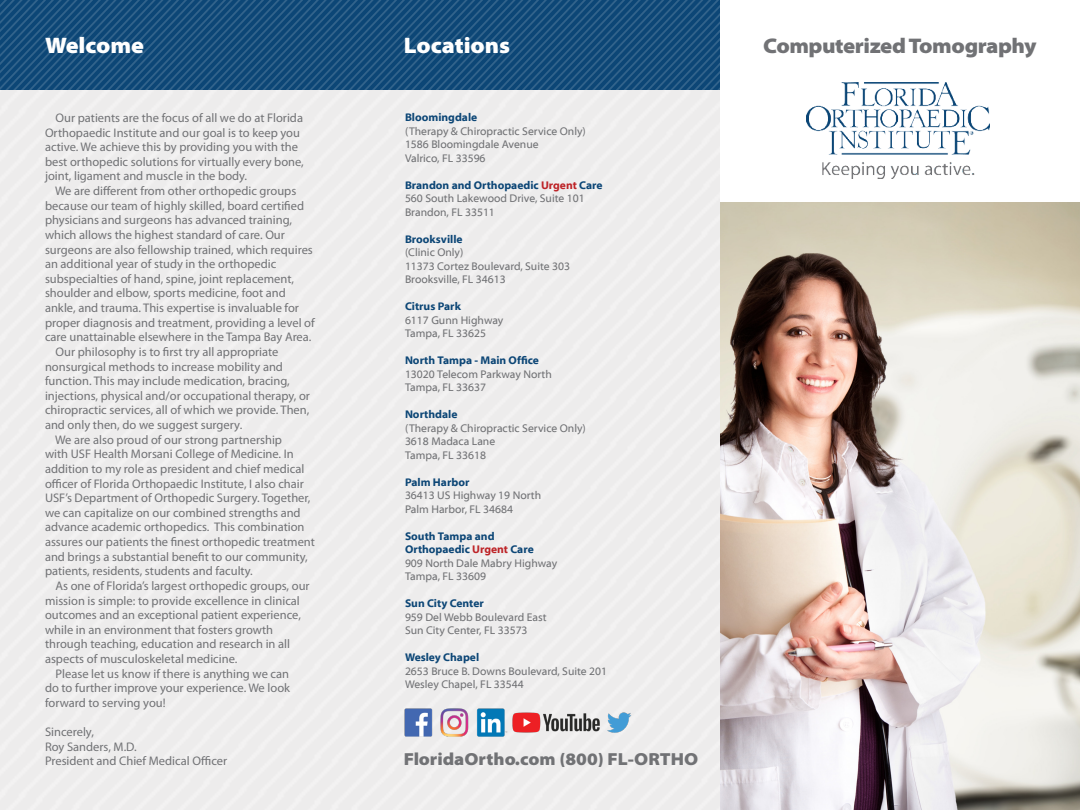
<style>
.page{position:relative;width:1080px;height:810px;background:#fff}
.page>*{position:absolute;margin:0;border:0;box-sizing:border-box;transform-origin:0 0}
.t1{font:900 semi-expanded 22.5px "Myriad Pro";color:#fff}
.t2{font:900 semi-expanded 21.25px "Myriad Pro";letter-spacing:-.02em;color:#717275}
.Paragraph_Style1{font:900 semi-expanded 17.5px "Myriad Pro";color:#717275}
.t3{font:15px "Trajan Pro";letter-spacing:-.005em;color:#fff}
.t4{font:12.5px/14.6px "Myriad Pro";color:#717275}
.t5{font:11.25px "Myriad Web Pro";color:#717275}
.t6{font:700 11.25px "Myriad Web Pro";color:#0c4676}
.s1{color:#bd2327}
</style>
<div class="page">
<img style="left:720px;top:203px;width:360px;height:607px">
<svg style="left:695px;top:0;width:25px;height:90px;background:#184f7c"></svg>
<svg style="left:650px;top:0;width:45px;height:90px;background:#184f7c"></svg>
<svg style="left:602px;top:0;width:48px;height:90px;background:#184f7c"></svg>
<svg style="left:572px;top:0;width:21px;height:90px;background:#184f7c"></svg>
<svg style="left:533px;top:0;width:39px;height:90px;background:#184f7c"></svg>
<svg style="left:452px;top:0;width:52px;height:90px;background:#174f7c"></svg>
<svg style="left:0;top:0;width:452px;height:90px;background:#184f7c"></svg>
<img style="left:391px;top:687px;width:253px;height:71px">
<img style="left:806px;top:82px;width:183px;height:73px">
<img style="left:822px;top:162px;width:153px;height:17px">
<p class="t3" style="left:45px;top:42px;width:79px">Welcome</p>
<p class="t1" style="left:404px;top:33px;width:108px">Locations</p>
<p class="t1" style="left:45px;top:33px;width:101px">Welcome</p>
<p class="t4" style="left:45px;top:111px;width:260px;text-indent:11px">Our patients are the focus of all we do at Florida Orthopaedic Institute and our goal is to keep you active. We achieve this by providing you with the best orthopedic solutions for virtually every bone, joint, ligament and muscle in the body.</p>
<p class="t4" style="left:45px;top:184px;width:271px;text-indent:10px">We are different from other orthopedic groups because our team of highly skilled, board certified physicians and surgeons has advanced training, which allows the highest standard of care. Our surgeons are also fellowship trained, which requires an additional year of study in the orthopedic subspecialties of hand, spine, joint replacement, shoulder and elbow, sports medicine, foot and ankle, and trauma. This expertise is invaluable for proper diagnosis and treatment, providing a level of care unattainable elsewhere in the Tampa Bay Area.</p>
<p class="t4" style="left:45px;top:345px;width:266px;text-indent:11px">Our philosophy is to first try all appropriate nonsurgical methods to increase mobility and function. This may include medication, bracing, injections, physical and/or occupational therapy, or chiropractic services, all of which we provide. Then, and only then, do we suggest surgery.</p>
<p class="t4" style="left:45px;top:432px;width:271px;text-indent:10px">We are also proud of our strong partnership<br>with USF Health Morsani College of Medicine. In addition to my role as president and chief medical officer of Florida Orthopaedic Institute, I also chair USF’s Department of Orthopedic Surgery. Together, we can capitalize on our combined strengths and advance academic orthopedics. This combination assures our patients the finest orthopedic treatment and brings a substantial benefit to our community, patients, residents, students and faculty.</p>
<p class="t4" style="left:45px;top:579px;width:266px;text-indent:11px">As one of Florida’s largest orthopedic groups, our mission is simple: to provide excellence in clinical outcomes and an exceptional patient experience, while in an environment that fosters growth through teaching, education and research in all aspects of musculoskeletal medicine.</p>
<p class="t4" style="left:45px;top:666px;width:247px;text-align:justify;text-indent:11px">Please let us know if there is anything we can do to further improve your experience. We look forward to serving you!</p>
<p class="t4" style="left:45px;top:725px;width:50px">Sincerely,</p>
<p class="t4" style="left:45px;top:739px;width:93px">Roy Sanders, M.D.</p>
<p class="t4" style="left:45px;top:754px;width:184px">President and Chief Medical Officer</p>
<p class="t6" style="left:405px;top:111px;width:74px">Bloomingdale</p>
<p class="t5" style="left:405px;top:125px;width:182px">(Therapy &amp; Chiropractic Service Only)</p>
<p class="t5" style="left:405px;top:138px;width:135px">1586 Bloomingdale Avenue</p>
<p class="t5" style="left:405px;top:152px;width:82px">Valrico, FL 33596</p>
<p class="t6" style="left:405px;top:179px;width:199px">Brandon and Orthopaedic <span class="s1">Urgent</span> Care</p>
<p class="t5" style="left:405px;top:192px;width:181px">560 South Lakewood Drive, Suite 101</p>
<p class="t5" style="left:405px;top:206px;width:91px">Brandon, FL 33511</p>
<p class="t6" style="left:405px;top:233px;width:59px">Brooksville</p>
<p class="t5" style="left:405px;top:246px;width:60px">(Clinic Only)</p>
<p class="t5" style="left:405px;top:260px;width:167px">11373 Cortez Boulevard, Suite 303</p>
<p class="t5" style="left:405px;top:273px;width:102px">Brooksville, FL 34613</p>
<p class="t6" style="left:405px;top:300px;width:57px">Citrus Park</p>
<p class="t5" style="left:405px;top:314px;width:100px">6117 Gunn Highway</p>
<p class="t5" style="left:405px;top:327px;width:83px">Tampa, FL 33625</p>
<p class="t6" style="left:405px;top:354px;width:135px">North Tampa - Main Office</p>
<p class="t5" style="left:405px;top:368px;width:148px">13020 Telecom Parkway North</p>
<p class="t5" style="left:405px;top:381px;width:83px">Tampa, FL 33637</p>
<p class="t6" style="left:405px;top:408px;width:54px">Northdale</p>
<p class="t5" style="left:405px;top:422px;width:182px">(Therapy &amp; Chiropractic Service Only)</p>
<p class="t5" style="left:405px;top:435px;width:92px">3618 Madaca Lane</p>
<p class="t5" style="left:405px;top:449px;width:83px">Tampa, FL 33618</p>
<p class="t6" style="left:405px;top:476px;width:66px">Palm Harbor</p>
<p class="t5" style="left:405px;top:489px;width:138px">36413 US Highway 19 North</p>
<p class="t5" style="left:405px;top:503px;width:110px">Palm Harbor, FL 34684</p>
<p class="t6" style="left:405px;top:530px;width:91px">South Tampa and</p>
<p class="t6" style="left:405px;top:543px;width:130px">Orthopaedic <span class="s1">Urgent</span> Care</p>
<p class="t5" style="left:405px;top:557px;width:154px">909 North Dale Mabry Highway</p>
<p class="t5" style="left:405px;top:570px;width:83px">Tampa, FL 33609</p>
<p class="t6" style="left:405px;top:597px;width:80px">Sun City Center</p>
<p class="t5" style="left:405px;top:611px;width:143px">959 Del Webb Boulevard East</p>
<p class="t5" style="left:405px;top:624px;width:124px">Sun City Center, FL 33573</p>
<p class="t6" style="left:405px;top:651px;width:76px">Wesley Chapel</p>
<p class="t5" style="left:405px;top:665px;width:204px">2653 Bruce B. Downs Boulevard, Suite 201</p>
<p class="t5" style="left:405px;top:678px;width:120px">Wesley Chapel, FL 33544</p>
<p class="Paragraph_Style1" style="left:404px;top:749px;width:296px">FloridaOrtho.com (800) FL-ORTHO</p>
<p class="t2" style="left:763px;top:34px;width:275px">Computerized Tomography</p>
</div>
